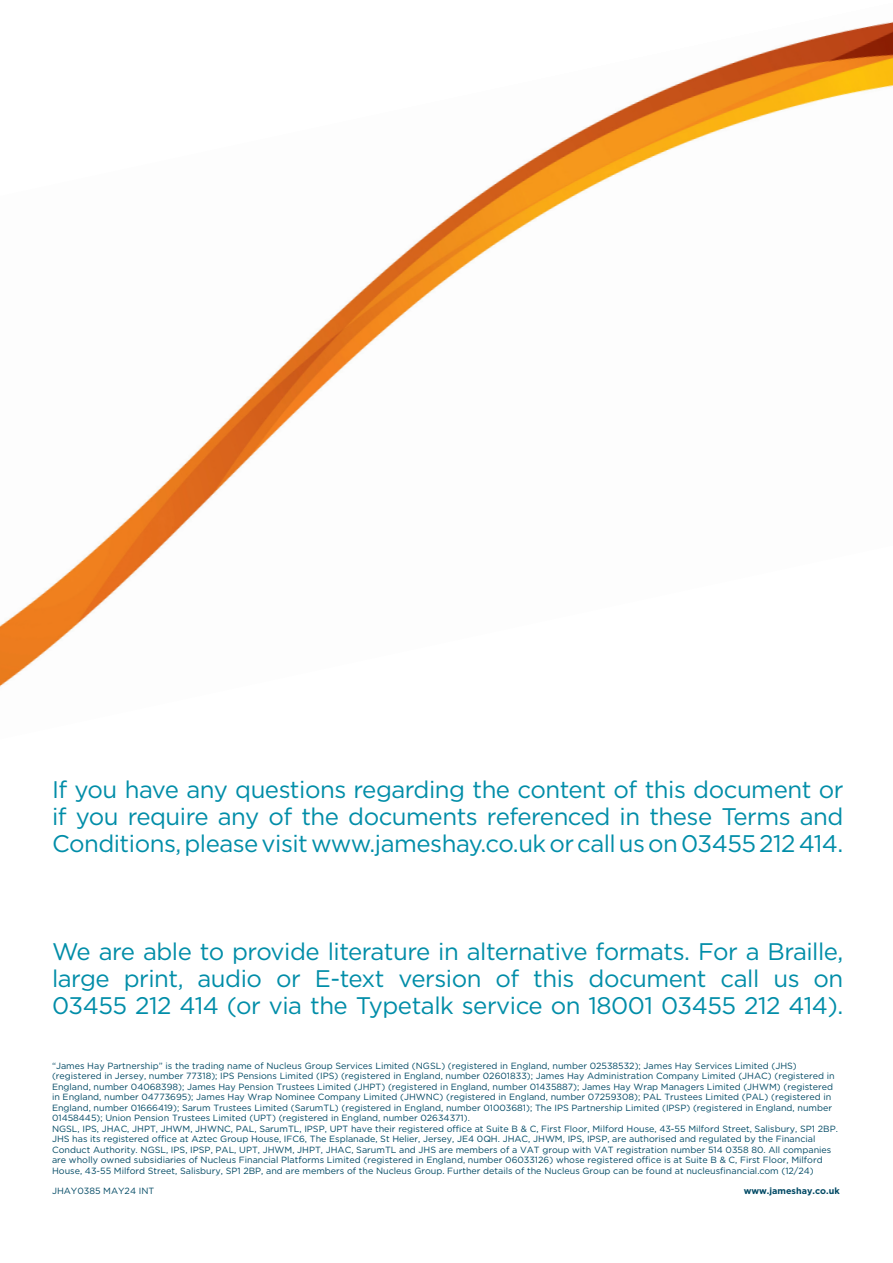
<style>
.page{position:relative;width:893px;height:1263px;background:#fff}
.page>*{position:absolute;margin:0;border:0;box-sizing:border-box;transform-origin:0 0}
.t1{font:24px/27px "Gotham";letter-spacing:-.02em;color:#008da8;text-align:justify}
.t2{font:9px/10.5px "Gotham";color:#004964}
.t3{font:700 9px "Gotham";color:#004964}
</style>
<div class="page">
<img style="left:0;top:21px;width:893px;height:666px">
<h1 class="t1" style="left:52px;top:775px;width:793px">If you have any questions regarding the content of this document or if you require any of the documents referenced in these Terms and Conditions, please visit www.jameshay.co.uk or call us on 03455 212 414.</h1>
<h1 class="t1" style="left:52px;top:937px;width:793px">We are able to provide literature in alternative formats. For a Braille, large print, audio or E-text version of this document call us on 03455 212 414 (or via the Typetalk service on 18001 03455 212 414).</h1>
<p class="t2" style="left:52px;top:1060px;width:787px">“James Hay Partnership” is the trading name of Nucleus Group Services Limited (NGSL) (registered in England, number 02538532); James Hay Services Limited (JHS) (registered in Jersey, number 77318); IPS Pensions Limited (IPS) (registered in England, number 02601833); James Hay Administration Company Limited (JHAC) (registered in England, number 04068398); James Hay Pension Trustees Limited (JHPT) (registered in England, number 01435887); James Hay Wrap Managers Limited (JHWM) (registered in England, number 04773695); James Hay Wrap Nominee Company Limited (JHWNC) (registered in England, number 07259308); PAL Trustees Limited (PAL) (registered in England, number 01666419); Sarum Trustees Limited (SarumTL) (registered in England, number 01003681); The IPS Partnership Limited (IPSP) (registered in England, number 01458445); Union Pension Trustees Limited (UPT) (registered in England, number 02634371).<br>NGSL, IPS, JHAC, JHPT, JHWM, JHWNC, PAL, SarumTL, IPSP, UPT have their registered office at Suite B &amp; C, First Floor, Milford House, 43-55 Milford Street, Salisbury, SP1 2BP.<br>JHS has its registered office at Aztec Group House, IFC6, The Esplanade, St Helier, Jersey, JE4 0QH. JHAC, JHWM, IPS, IPSP, are authorised and regulated by the Financial Conduct Authority. NGSL, IPS, IPSP, PAL, UPT, JHWM, JHPT, JHAC, SarumTL and JHS are members of a VAT group with VAT registration number 514 0358 80. All companies are wholly owned subsidiaries of Nucleus Financial Platforms Limited (registered in England, number 06033126) whose registered office is at Suite B &amp; C, First Floor, Milford House, 43-55 Milford Street, Salisbury, SP1 2BP, and are members of the Nucleus Group. Further details of the Nucleus Group can be found at nucleusfinancial.com (12/24)</p>
<p class="t2" style="left:52px;top:1185px;width:104px">JHAY0385 MAY24 INT</p>
<p class="t3" style="left:744px;top:1184px;width:97px">www.jameshay.co.uk</p>
</div>
